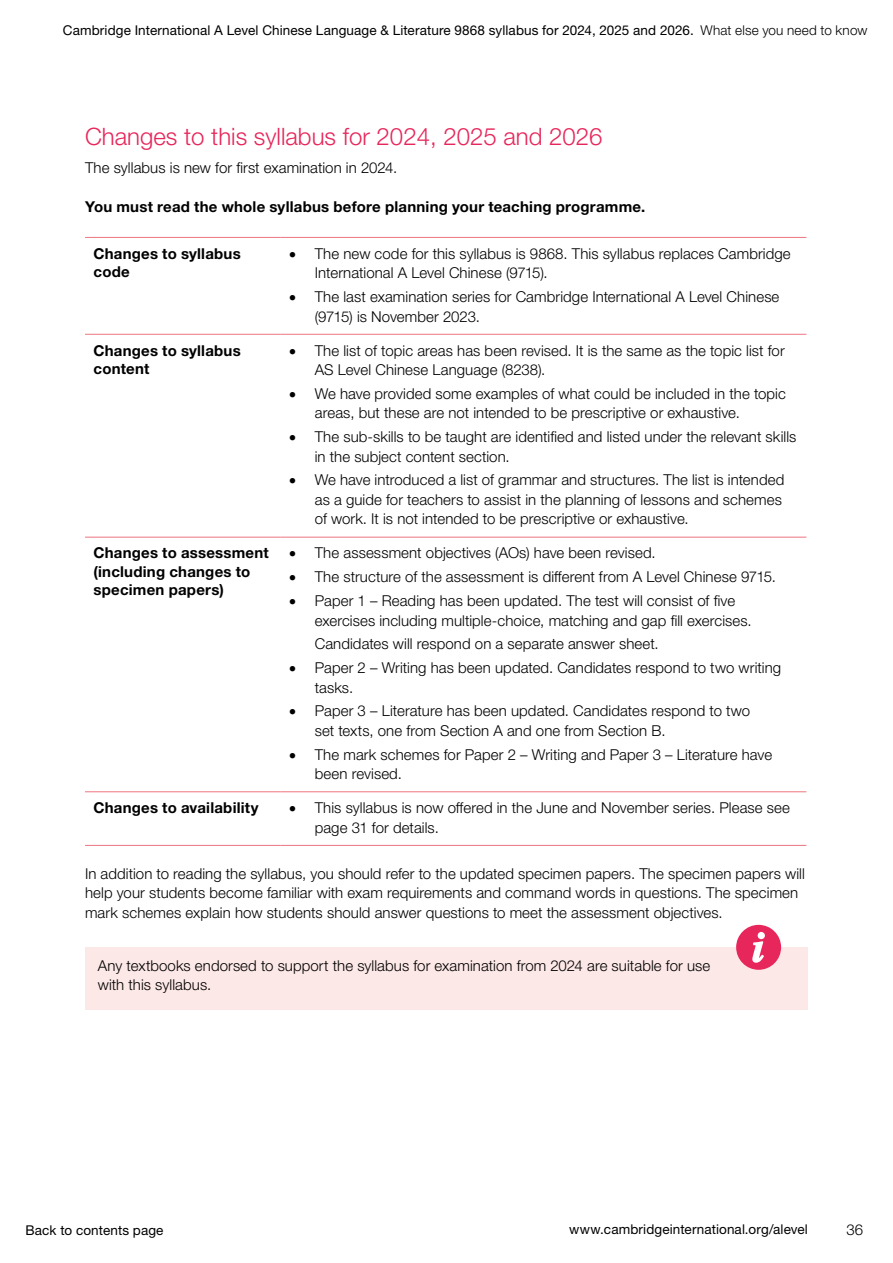
<style>
.page{position:relative;width:893px;height:1263px;background:#fff}
.page>*{position:absolute;margin:0;border:0;box-sizing:border-box;transform-origin:0 0}
.H2a_Main_Heading{font:300 24px "Helvetica Neue LTW1 G";color:#e7275b}
.Bulleted_list_body_t{font:300 15px/19.5px "Helvetica Neue LTW1 G";letter-spacing:.005em;color:#000}
.First_para_before_bu{font:300 15px/19.5px "Helvetica Neue LTW1 G";letter-spacing:.005em;color:#000}
.Body_text{font:700 15px/18px "Helvetica Neue LTW1 G";letter-spacing:.015em;color:#000}
.Body_text-2{font:300 15px/19.5px "Helvetica Neue LTW1 G";letter-spacing:.005em;color:#000}
.numbered_list_body_t{font:300 15px "Helvetica Neue LTW1 G";letter-spacing:.005em;color:#000}
.t1{font:13.5px "Helvetica Neue LTW1 G";letter-spacing:.01em;color:#000}
.s1{font-weight:300}
</style>
<div class="page">
<hr style="left:85px;top:237px;width:196px;height:1px;background:#ed7580">
<hr style="left:281px;top:237px;width:525px;height:1px;background:#ed7580">
<hr style="left:85px;top:334px;width:196px;height:1px;background:#ed7580">
<hr style="left:281px;top:334px;width:525px;height:1px;background:#ed7580">
<hr style="left:85px;top:537px;width:196px;height:1px;background:#ed7580">
<hr style="left:281px;top:537px;width:525px;height:1px;background:#ed7580">
<hr style="left:85px;top:791px;width:196px;height:1px;background:#ed7580">
<hr style="left:281px;top:791px;width:525px;height:1px;background:#ed7580">
<hr style="left:85px;top:845px;width:196px;height:1px;background:#ed7580">
<hr style="left:281px;top:845px;width:525px;height:1px;background:#ed7580">
<div style="left:85px;top:947px;width:723px;height:62px;background:#fce8e6"></div>
<svg style="left:736px;top:925px;width:45px;height:45px"></svg>
<p class="t1" style="left:63px;top:22px;width:806px">Cambridge International A Level Chinese Language &amp; Literature 9868 syllabus for 2024, 2025 and 2026. <span class="s1">What else you need to know</span></p>
<h2 class="H2a_Main_Heading" style="left:85px;top:121px;width:519px">Changes to this syllabus for 2024, 2025 and 2026</h2>
<p class="Body_text-2" style="left:85px;top:158px;width:314px">The syllabus is new for first examination in 2024.</p>
<p class="Body_text" style="left:85px;top:197px;width:562px">You must read the whole syllabus before planning your teaching programme.</p>
<p class="Body_text" style="left:94px;top:244px;width:149px">Changes to syllabus code</p>
<p class="Bulleted_list_body_t" style="left:315px;top:244px;width:477px;text-indent:-26px">• The new code for this syllabus is 9868. This syllabus replaces Cambridge<br>International A Level Chinese (9715).</p>
<p class="Bulleted_list_body_t" style="left:315px;top:287px;width:466px;text-indent:-26px">• The last examination series for Cambridge International A Level Chinese (9715) is November 2023.</p>
<p class="Body_text" style="left:94px;top:341px;width:149px">Changes to syllabus content</p>
<p class="Bulleted_list_body_t" style="left:315px;top:340px;width:471px;text-indent:-26px">• The list of topic areas has been revised. It is the same as the topic list for<br>AS Level Chinese Language (8238).</p>
<p class="Bulleted_list_body_t" style="left:315px;top:384px;width:473px;text-indent:-26px">• We have provided some examples of what could be included in the topic areas, but these are not intended to be prescriptive or exhaustive.</p>
<p class="Bulleted_list_body_t" style="left:315px;top:427px;width:483px;text-indent:-26px">• The sub-skills to be taught are identified and listed under the relevant skills in the subject content section.</p>
<p class="Bulleted_list_body_t" style="left:315px;top:470px;width:471px;text-indent:-26px">• We have introduced a list of grammar and structures. The list is intended as a guide for teachers to assist in the planning of lessons and schemes of work. It is not intended to be prescriptive or exhaustive.</p>
<p class="Body_text" style="left:94px;top:544px;width:177px">Changes to assessment (including changes to specimen papers)</p>
<p class="Bulleted_list_body_t" style="left:289px;top:543px;width:368px">• The assessment objectives (AOs) have been revised.</p>
<p class="Bulleted_list_body_t" style="left:289px;top:567px;width:488px">• The structure of the assessment is different from A Level Chinese 9715.</p>
<p class="Bulleted_list_body_t" style="left:315px;top:591px;width:438px;text-indent:-26px">• Paper 1 – Reading has been updated. The test will consist of five exercises including multiple-choice, matching and gap fill exercises.</p>
<p class="numbered_list_body_t" style="left:315px;top:635px;width:345px">Candidates will respond on a separate answer sheet.</p>
<p class="Bulleted_list_body_t" style="left:315px;top:658px;width:468px;text-indent:-26px">• Paper 2 – Writing has been updated. Candidates respond to two writing tasks.</p>
<p class="Bulleted_list_body_t" style="left:315px;top:701px;width:437px;text-indent:-26px">• Paper 3 – Literature has been updated. Candidates respond to two set texts, one from Section A and one from Section B.</p>
<p class="Bulleted_list_body_t" style="left:315px;top:744px;width:459px;text-indent:-26px">• The mark schemes for Paper 2 – Writing and Paper 3 – Literature have been revised.</p>
<p class="Body_text" style="left:94px;top:799px;width:166px">Changes to availability</p>
<p class="Bulleted_list_body_t" style="left:315px;top:798px;width:477px;text-indent:-26px">• This syllabus is now offered in the June and November series. Please see page 31 for details.</p>
<p class="First_para_before_bu" style="left:85px;top:863px;width:721px">In addition to reading the syllabus, you should refer to the updated specimen papers. The specimen papers will help your students become familiar with exam requirements and command words in questions. The specimen mark schemes explain how students should answer questions to meet the assessment objectives.</p>
<p class="Body_text-2" style="left:98px;top:956px;width:614px">Any textbooks endorsed to support the syllabus for examination from 2024 are suitable for use with this syllabus.</p>
<p class="t1" style="left:26px;top:1222px;width:140px">Back to contents page</p>
<p class="t1" style="left:569px;top:1221px;width:240px">www.cambridgeinternational.org/alevel</p>
<p class="First_para_before_bu" style="left:846px;top:1220px;width:18px">36</p>
</div>
